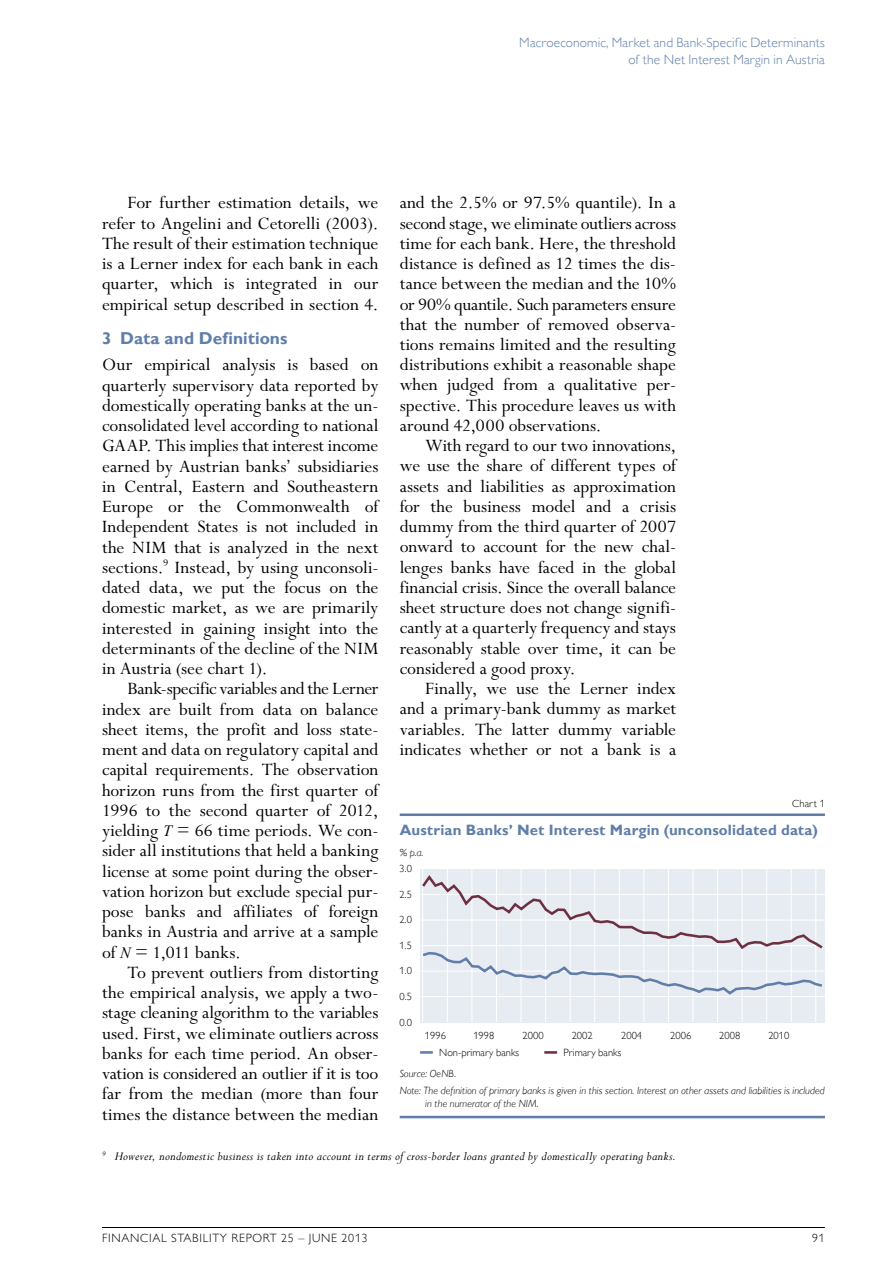
<style>
.page{position:relative;width:893px;height:1263px;background:#fff}
.page>*{position:absolute;margin:0;border:0;box-sizing:border-box;transform-origin:0 0}
.t1{font:19.5px/20.2px "Perpetua Std";color:#000;text-align:justify}
.t2{font:700 17.25px "Gill Sans MT Pro";letter-spacing:.005em;color:#607ea9}
.t3{font:700 15px "Gill Sans MT Pro";letter-spacing:.01em;color:#607ea9}
.t4{font:italic 13.5px "Perpetua Std";letter-spacing:.02em;color:#000}
.t5{font:300 13.5px/16.5px "Gill Sans MT Pro";letter-spacing:.01em;color:#607ea9;text-align:right}
.t6{font:300 12px "Gill Sans MT Pro";letter-spacing:.06em;color:#000}
.t7{font:italic 300 10.5px/17px "Gill Sans MT Pro";letter-spacing:.01em;color:#000}
.t8{font:300 10.5px "Gill Sans MT Pro";color:#000}
.s1{font-family:"Times New Roman";font-style:italic;font-size:15.75px}
</style>
<div class="page">
<hr style="left:102px;top:1227px;width:723px;height:1px;background:#000">
<div style="left:420px;top:869px;width:405px;height:153px;background:#e7ecf2"></div>
<hr style="left:400px;top:813px;width:425px;height:3px;background:#607ea9">
<hr style="left:400px;top:1116px;width:425px;height:2px;background:#607ea9">
<svg style="left:420px;top:1051px;width:13px;height:3px"></svg>
<svg style="left:544px;top:1051px;width:13px;height:3px"></svg>
<hr style="left:422px;top:869px;width:1px;height:153px;background:#fff">
<hr style="left:447px;top:869px;width:1px;height:153px;background:#fff">
<hr style="left:471px;top:869px;width:1px;height:153px;background:#fff">
<hr style="left:496px;top:869px;width:1px;height:153px;background:#fff">
<hr style="left:521px;top:869px;width:1px;height:153px;background:#fff">
<hr style="left:545px;top:869px;width:1px;height:153px;background:#fff">
<hr style="left:570px;top:869px;width:1px;height:153px;background:#fff">
<hr style="left:594px;top:869px;width:1px;height:153px;background:#fff">
<hr style="left:619px;top:869px;width:1px;height:153px;background:#fff">
<hr style="left:643px;top:869px;width:1px;height:153px;background:#fff">
<hr style="left:668px;top:869px;width:1px;height:153px;background:#fff">
<hr style="left:693px;top:869px;width:1px;height:153px;background:#fff">
<hr style="left:717px;top:869px;width:1px;height:153px;background:#fff">
<hr style="left:742px;top:869px;width:1px;height:153px;background:#fff">
<hr style="left:766px;top:869px;width:1px;height:153px;background:#fff">
<hr style="left:791px;top:869px;width:1px;height:153px;background:#fff">
<hr style="left:815px;top:869px;width:1px;height:153px;background:#fff">
<hr style="left:420px;top:996px;width:405px;height:1px;background:#fff">
<svg style="left:420px;top:873px;width:405px;height:123px"></svg>
<p class="t5" style="left:519px;top:34px;width:307px">Macroeconomic, Market and Bank-Specific Determinants of the Net Interest Margin in Austria</p>
<p class="t1" style="left:102px;top:193px;width:278px;text-indent:26px">For further estimation details, we refer to Angelini and Cetorelli (2003).<br>The result of their estimation technique is a Lerner index for each bank in each quarter, which is integrated in our empirical setup described in section 4.</p>
<p class="t2" style="left:102px;top:328px;width:187px">3 Data and Definitions</p>
<p class="t1" style="left:102px;top:355px;width:278px">Our empirical analysis is based on quarterly supervisory data reported by domestically operating banks at the un&shy;consolidated level according to national GAAP. This implies that interest income earned by Austrian banks’ subsidiaries in Central, Eastern and Southeastern Europe or the Commonwealth of Independent States is not included in the NIM that is analyzed in the next sections.<sup>9</sup> Instead, by using unconsoli&shy;dated data, we put the focus on the domestic market, as we are primarily interested in gaining insight into the determinants of the decline of the NIM in Austria (see chart 1).</p>
<p class="t1" style="left:102px;top:679px;width:278px;text-indent:26px">Bank-specific variables and the Lerner index are built from data on balance sheet items, the profit and loss state&shy;ment and data on regulatory capital and capital requirements. The observation horizon runs from the first quarter of 1996 to the second quarter of 2012, yielding <span class="s1">T</span> = 66 time periods. We con&shy;sider all institutions that held a banking license at some point during the obser&shy;vation horizon but exclude special pur&shy;pose banks and affiliates of foreign banks in Austria and arrive at a sample of <span class="s1">N</span> = 1,011 banks.</p>
<p class="t1" style="left:102px;top:963px;width:278px;text-indent:26px">To prevent outliers from distorting the empirical analysis, we apply a two&shy;stage cleaning algorithm to the variables used. First, we eliminate outliers across banks for each time period. An obser&shy;vation is considered an outlier if it is too far from the median (more than four times the distance between the median</p>
<p class="t1" style="left:400px;top:193px;width:278px">and the 2.5% or 97.5% quantile). In a second stage, we eliminate outliers across time for each bank. Here, the threshold distance is defined as 12 times the dis&shy;tance between the median and the 10% or 90% quantile. Such parameters ensure that the number of removed observa&shy;tions remains limited and the resulting distributions exhibit a reasonable shape when judged from a qualitative per&shy;spective. This procedure leaves us with around 42,000 observations.</p>
<p class="t1" style="left:400px;top:436px;width:278px;text-indent:26px">With regard to our two innovations, we use the share of different types of assets and liabilities as approximation for the business model and a crisis dummy from the third quarter of 2007 onward to account for the new chal&shy;lenges banks have faced in the global financial crisis. Since the overall balance sheet structure does not change signifi&shy;cantly at a quarterly frequency and stays reasonably stable over time, it can be considered a good proxy.</p>
<p class="t1" style="left:400px;top:679px;width:278px;text-indent:26px">Finally, we use the Lerner index and a primary-bank dummy as market variables. The latter dummy variable indicates whether or not a bank is a</p>
<p class="t8" style="left:792px;top:797px;width:34px">Chart 1</p>
<p class="t3" style="left:400px;top:821px;width:420px">Austrian Banks’ Net Interest Margin (unconsolidated data)</p>
<p class="t7" style="left:400px;top:844px;width:25px">% p.a.</p>
<p class="t8" style="left:400px;top:862px;width:14px">3.0</p>
<p class="t8" style="left:400px;top:888px;width:14px">2.5</p>
<p class="t8" style="left:400px;top:913px;width:14px">2.0</p>
<p class="t8" style="left:400px;top:939px;width:14px">1.5</p>
<p class="t8" style="left:400px;top:965px;width:14px">1.0</p>
<p class="t8" style="left:400px;top:990px;width:14px">0.5</p>
<p class="t8" style="left:400px;top:1016px;width:14px">0.0</p>
<p class="t8" style="left:425px;top:1029px;width:22px">1996</p>
<p class="t8" style="left:473px;top:1029px;width:22px">1998</p>
<p class="t8" style="left:523px;top:1029px;width:22px">2000</p>
<p class="t8" style="left:572px;top:1029px;width:22px">2002</p>
<p class="t8" style="left:621px;top:1029px;width:22px">2004</p>
<p class="t8" style="left:670px;top:1029px;width:22px">2006</p>
<p class="t8" style="left:719px;top:1029px;width:22px">2008</p>
<p class="t8" style="left:768px;top:1029px;width:22px">2010</p>
<p class="t8" style="left:439px;top:1046px;width:82px">Non-primary banks</p>
<p class="t8" style="left:563px;top:1046px;width:59px">Primary banks</p>
<p class="t7" style="left:400px;top:1065px;width:427px">Source: OeNB.<br>Note: The definition of primary banks is given in this section. Interest on other assets and liabilities is included</p>
<p class="t7" style="left:425px;top:1095px;width:115px">in the numerator of the NIM.</p>
<p class="t4" style="left:102px;top:1149px;width:576px"><sup>9</sup> However, nondomestic business is taken into account in terms of cross-border loans granted by domestically operating banks.</p>
<p class="t6" style="left:102px;top:1231px;width:267px">FINANcial stabi lity report 25 – jun e 2013</p>
<p class="t6" style="left:812px;top:1231px;width:14px">91</p>
</div>
